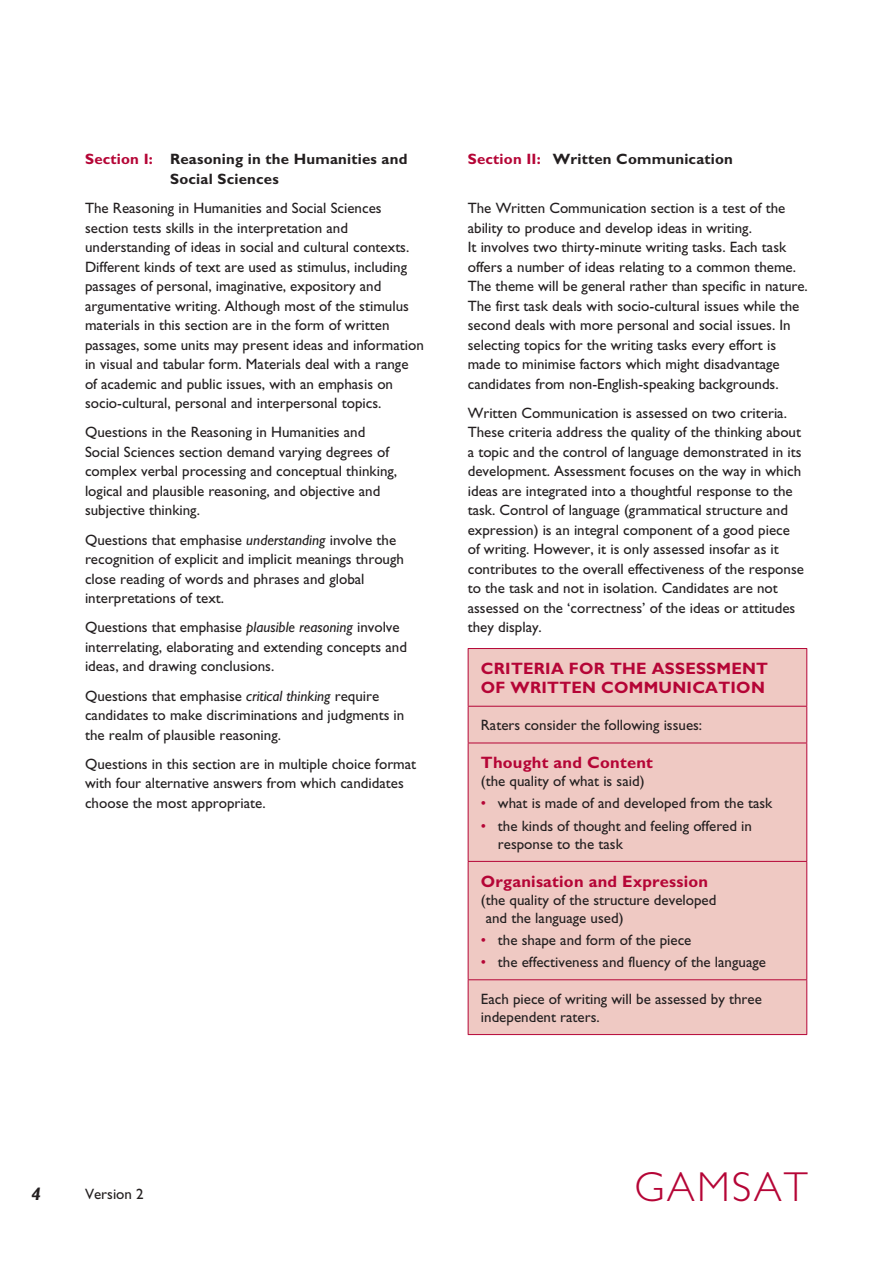
<style>
.page{position:relative;width:893px;height:1263px;background:#fff}
.page>*{position:absolute;margin:0;border:0;box-sizing:border-box;transform-origin:0 0}
.t1{font:300 42px "Gill Sans";letter-spacing:.05em;color:#b50536}
.t2{font:italic 700 18px "Gill Sans";color:#231f20}
.t3{font:700 16.5px/19.8px "Gill Sans";letter-spacing:.015em;color:#b50536}
.t4{font:15px/19.5px "Gill Sans";color:#231f20}
.t5{font:700 15px/19.5px "Gill Sans";letter-spacing:.015em;color:#231f20}
.s1{color:#b50536}
.s2{font-style:italic}
</style>
<div class="page">
<div style="left:469px;top:649px;width:337px;height:385px;background:#efc9c3"></div>
<hr style="left:468px;top:649px;width:1px;height:57px;background:#b50536">
<hr style="left:468px;top:648px;width:339px;height:1px;background:#b50536">
<hr style="left:806px;top:649px;width:1px;height:57px;background:#b50536">
<hr style="left:468px;top:707px;width:1px;height:36px;background:#b50536">
<hr style="left:468px;top:706px;width:339px;height:1px;background:#b50536">
<hr style="left:806px;top:707px;width:1px;height:36px;background:#b50536">
<hr style="left:468px;top:743px;width:1px;height:118px;background:#b50536">
<hr style="left:468px;top:862px;width:1px;height:117px;background:#b50536">
<hr style="left:468px;top:980px;width:1px;height:54px;background:#b50536">
<hr style="left:468px;top:743px;width:339px;height:1px;background:#b50536">
<hr style="left:806px;top:743px;width:1px;height:118px;background:#b50536">
<hr style="left:806px;top:862px;width:1px;height:117px;background:#b50536">
<hr style="left:806px;top:980px;width:1px;height:54px;background:#b50536">
<hr style="left:468px;top:861px;width:339px;height:1px;background:#b50536">
<hr style="left:468px;top:979px;width:339px;height:1px;background:#b50536">
<hr style="left:468px;top:1034px;width:339px;height:1px;background:#b50536">
<p class="t5" style="left:170px;top:149px;width:239px;text-indent:-85px"><span class="s1">Section I:</span> Reasoning in the Humanities and<br>Social Sciences</p>
<p class="t4" style="left:85px;top:198px;width:340px">The Reasoning in Humanities and Social Sciences section tests skills in the interpretation and understanding of ideas in social and cultural contexts.<br>Different kinds of text are used as stimulus, including passages of personal, imaginative, expository and argumentative writing. Although most of the stimulus materials in this section are in the form of written passages, some units may present ideas and information in visual and tabular form. Materials deal with a range of academic and public issues, with an emphasis on socio-cultural, personal and interpersonal topics.</p>
<p class="t4" style="left:85px;top:423px;width:314px">Questions in the Reasoning in Humanities and Social Sciences section demand varying degrees of complex verbal processing and conceptual thinking, logical and plausible reasoning, and objective and subjective thinking.</p>
<p class="t4" style="left:85px;top:530px;width:320px">Questions that emphasise <span class="s2">understanding</span> involve the recognition of explicit and implicit meanings through close reading of words and phrases and global interpretations of text.</p>
<p class="t4" style="left:85px;top:618px;width:323px">Questions that emphasise <span class="s2">plausible reasoning</span> involve interrelating, elaborating and extending concepts and ideas, and drawing conclusions.</p>
<p class="t4" style="left:85px;top:686px;width:321px">Questions that emphasise <span class="s2">critical thinking</span> require candidates to make discriminations and judgments in the realm of plausible reasoning.</p>
<p class="t4" style="left:85px;top:754px;width:333px">Questions in this section are in multiple choice format with four alternative answers from which candidates choose the most appropriate.</p>
<p class="t5" style="left:468px;top:149px;width:267px"><span class="s1">Section II:</span> Written Communication</p>
<p class="t4" style="left:468px;top:198px;width:342px">The Written Communication section is a test of the ability to produce and develop ideas in writing.<br>It involves two thirty-minute writing tasks. Each task offers a number of ideas relating to a common theme.<br>The theme will be general rather than specific in nature.<br>The first task deals with socio-cultural issues while the second deals with more personal and social issues. In selecting topics for the writing tasks every effort is made to minimise factors which might disadvantage candidates from non-English-speaking backgrounds.</p>
<p class="t4" style="left:468px;top:403px;width:338px">Written Communication is assessed on two criteria.<br>These criteria address the quality of the thinking about a topic and the control of language demonstrated in its development. Assessment focuses on the way in which ideas are integrated into a thoughtful response to the task. Control of language (grammatical structure and expression) is an integral component of a good piece of writing. However, it is only assessed insofar as it contributes to the overall effectiveness of the response to the task and not in isolation. Candidates are not assessed on the ‘correctness’ of the ideas or attitudes they display.</p>
<p class="t3" style="left:481px;top:658px;width:289px">CRITERIA FOR THE ASSESSMENT<br>OF WRITTEN COMMUNICATION</p>
<p class="t4" style="left:481px;top:715px;width:223px">Raters consider the following issues:</p>
<p class="t3" style="left:481px;top:753px;width:174px">Thought and Content</p>
<p class="t4" style="left:481px;top:771px;width:165px">(the quality of what is said)</p>
<p class="t4" style="left:481px;top:794px;width:293px"><span class="s1">•</span> what is made of and developed from the task</p>
<p class="t4" style="left:498px;top:817px;width:256px;line-height:18px;text-indent:-17px"><span class="s1">•</span> the kinds of thought and feeling offered in response to the task</p>
<p class="t3" style="left:481px;top:871px;width:229px">Organisation and Expression</p>
<p class="t4" style="left:486px;top:890px;width:232px;line-height:18px;text-indent:-5px">(the quality of the structure developed and the language used)</p>
<p class="t4" style="left:481px;top:930px;width:212px"><span class="s1">•</span> the shape and form of the piece</p>
<p class="t4" style="left:481px;top:952px;width:287px"><span class="s1">•</span> the effectiveness and fluency of the language</p>
<p class="t4" style="left:481px;top:990px;width:283px;line-height:18px">Each piece of writing will be assessed by three independent raters.</p>
<p class="t2" style="left:31px;top:1183px;width:11px">4</p>
<p class="t4" style="left:85px;top:1184px;width:60px">Version 2</p>
<h1 class="t1" style="left:635px;top:1163px;width:175px">GAMSAT</h1>
</div>
